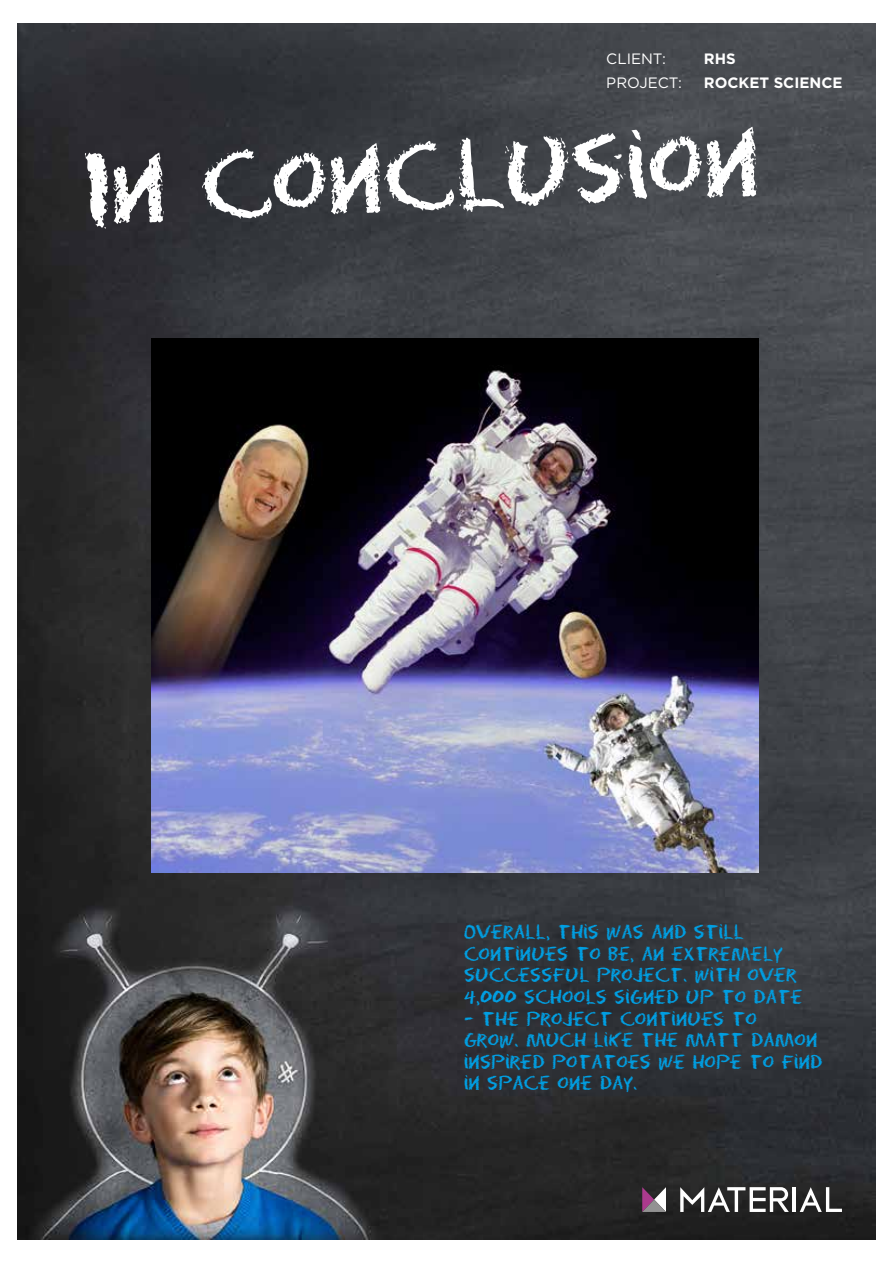
<style>
.page{position:relative;width:893px;height:1263px;background:#fff}
.page>*{position:absolute;margin:0;border:0;box-sizing:border-box;transform-origin:0 0}
.t1{font:87px "Eraser";color:#fff}
.t2{font:18px/21.6px "Eraser";color:#009fe3}
.t3{font:700 15px "Gotham";color:#fff}
.t4{font:15px "Gotham";color:#fff}
</style>
<div class="page">
<img style="left:17px;top:24px;width:859px;height:1215px">
<hr style="left:792px;top:1187px;width:3px;height:25px;background:#fff">
<svg style="left:800px;top:1187px;width:42px;height:25px"></svg>
<svg style="left:680px;top:1187px;width:109px;height:25px"></svg>
<svg style="left:642px;top:1187px;width:24px;height:25px"></svg>
<img style="left:152px;top:339px;width:606px;height:533px">
<p class="t4" style="left:606px;top:50px;width:61px">CLIENT:</p>
<p class="t3" style="left:704px;top:50px;width:33px">RHS</p>
<p class="t4" style="left:606px;top:74px;width:77px">PROJECT:</p>
<p class="t3" style="left:704px;top:74px;width:140px">ROCKET SCIENCE</p>
<h1 class="t1" style="left:81px;top:138px;width:679px;rotate:-2deg">IN CONCLUSION</h1>
<p class="t2" style="left:464px;top:921px;width:340px">OVERALL, THIS WAS AND STILL<br>CONTINUES TO BE, AN EXTREMELY<br>SUCCESSFUL PROJECT. WITH OVER<br>4,000 SCHOOLS SIGNED UP TO DATE</p>
<p class="t2" style="left:464px;top:1008px;width:360px">- THE PROJECT CONTINUES TO<br>GROW. MUCH LIKE THE MATT DAMON<br>INSPIRED POTATOES WE HOPE TO FIND<br>IN SPACE ONE DAY.</p>
</div>
